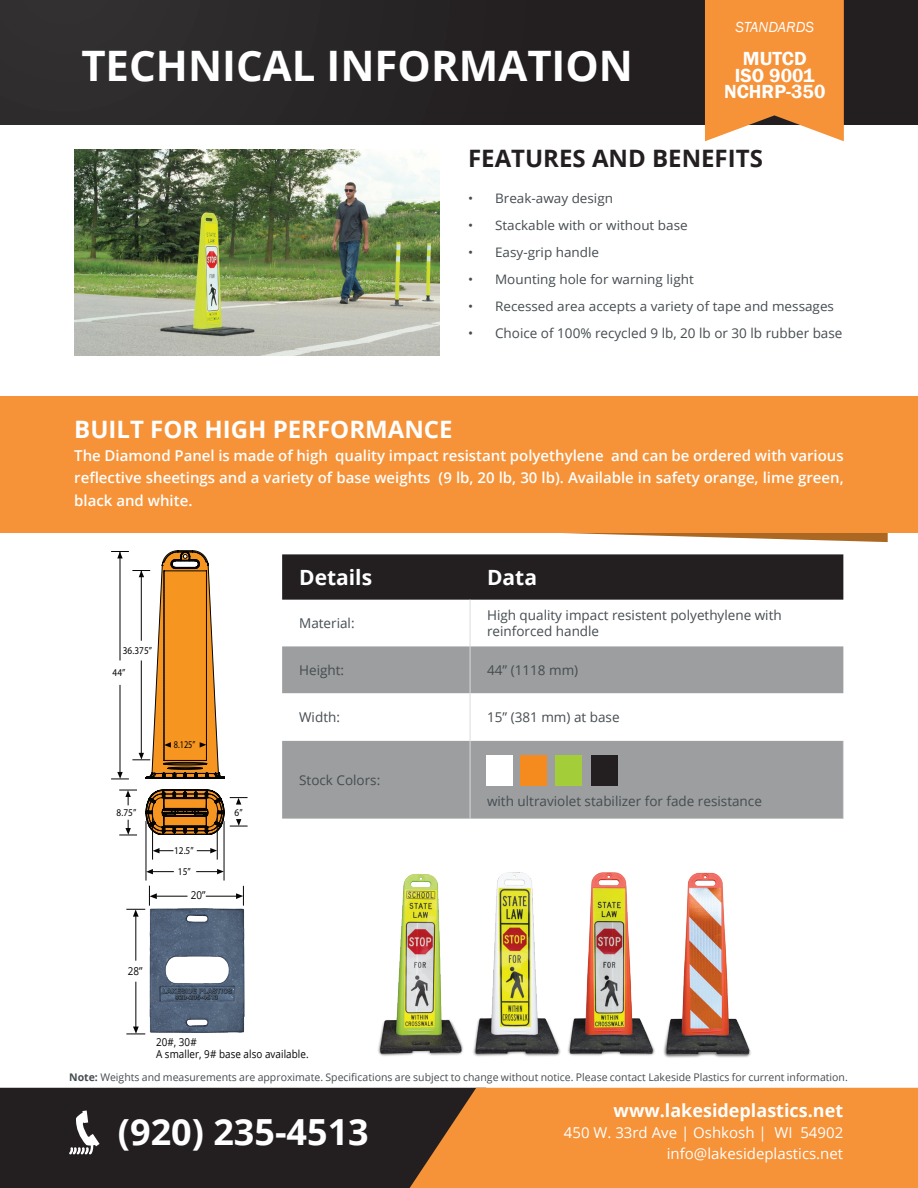
<style>
.page{position:relative;width:918px;height:1188px;background:#fff}
.page>*{position:absolute;margin:0;border:0;box-sizing:border-box;transform-origin:0 0}
.Headline_1___1{font:700 42px "Open Sans";color:#fff}
.t1{font:700 36px "Open Sans";color:#fff}
.t2{font:700 24px "Open Sans";color:#fff}
.Headline_3{font:700 24px "Open Sans";color:#231f20}
.Intro_text{font:700 21px "Open Sans";color:#fff}
.t3{font:600 19.5px "Franklin Gothic";color:#fff}
.web_address{font:700 18px "Open Sans";color:#fff}
.t4{font:600 15px/22.5px "Open Sans";color:#fff}
.address{font:15px "Open Sans";color:#fff}
.t5{font:italic 15px "Franklin Gothic";color:#fff}
.t6{font:13.5px "Open Sans";color:#454c50}
.t7{font:13.05px "Open Sans";color:#454c50}
.t8{font:10.95px/11.9px "Open Sans";letter-spacing:.005em;color:#050504;scale:.9 1}
.t9{font:10.5px "Open Sans";color:#454c50}
.t10{font:10.35px/21px "Avant Garde";letter-spacing:.005em;color:#050504;text-align:center;scale:.9 1}
.t11{font:10.35px "Avant Garde";letter-spacing:.005em;color:#050504;scale:.8 1}
.s1{font-weight:700}
</style>
<div class="page">
<div style="left:0;top:1088px;width:410px;height:100px;background:#231f20"></div>
<div style="left:410px;top:1088px;width:508px;height:100px;background:#f69238"></div>
<div style="left:282px;top:554px;width:561px;height:46px;background:#231f20"></div>
<div style="left:282px;top:646px;width:561px;height:47px;background:#9c9e9f"></div>
<div style="left:282px;top:741px;width:561px;height:78px;background:#9c9e9f"></div>
<hr style="left:470px;top:600px;width:1px;height:46px;background:#d8dce0">
<hr style="left:470px;top:646px;width:1px;height:47px;background:#d8dce0">
<hr style="left:470px;top:693px;width:1px;height:48px;background:#d8dce0">
<hr style="left:470px;top:741px;width:1px;height:78px;background:#d8dce0">
<hr style="left:843px;top:741px;width:1px;height:78px;background:#d8dce0">
<div style="left:0;top:0;width:918px;height:125px;background:#272425"></div>
<svg style="left:705px;top:0;width:139px;height:141px;background:#f39847"></svg>
<img style="left:74px;top:149px;width:366px;height:206px">
<svg style="left:69px;top:1111px;width:31px;height:44px"></svg>
<div style="left:486px;top:755px;width:26px;height:31px;background:#fff"></div>
<div style="left:521px;top:755px;width:26px;height:31px;background:#f58b1f"></div>
<div style="left:556px;top:755px;width:26px;height:31px;background:#a3cd39"></div>
<svg style="left:553px;top:532px;width:335px;height:10px"></svg>
<div style="left:0;top:396px;width:918px;height:136px;background:#f69238"></div>
<svg style="left:119px;top:820px;width:18px;height:16px"></svg>
<svg style="left:111px;top:550px;width:114px;height:230px"></svg>
<svg style="left:119px;top:790px;width:18px;height:15px"></svg>
<svg style="left:146px;top:790px;width:102px;height:45px"></svg>
<hr style="left:217px;top:813px;width:1px;height:47px;background:#050504">
<svg style="left:197px;top:848px;width:20px;height:5px"></svg>
<hr style="left:152px;top:812px;width:1px;height:48px;background:#050504">
<svg style="left:153px;top:848px;width:20px;height:5px"></svg>
<hr style="left:224px;top:821px;width:1px;height:60px;background:#050504">
<svg style="left:196px;top:869px;width:28px;height:5px"></svg>
<hr style="left:146px;top:821px;width:1px;height:60px;background:#050504">
<svg style="left:146px;top:869px;width:28px;height:5px"></svg>
<img style="left:150px;top:909px;width:94px;height:124px">
<img style="left:378px;top:872px;width:373px;height:186px">
<hr style="left:136px;top:982px;width:1px;height:45px;background:#050504">
<svg style="left:126px;top:1027px;width:19px;height:8px"></svg>
<hr style="left:135px;top:916px;width:1px;height:45px;background:#050504">
<hr style="left:206px;top:896px;width:31px;height:1px;background:#050504">
<svg style="left:236px;top:886px;width:8px;height:20px"></svg>
<hr style="left:156px;top:896px;width:32px;height:1px;background:#050504">
<svg style="left:126px;top:886px;width:31px;height:31px"></svg>
<div style="left:591px;top:755px;width:26px;height:31px;background:#231f20"></div>
<p class="Headline_1___1" style="left:81px;top:36px;width:553px">TECHNICAL INFORMATION</p>
<p class="t5" style="left:736px;top:18px;width:80px">STANDARDS</p>
<p class="t3" style="left:743px;top:47px;width:65px">MUTCD</p>
<p class="t3" style="left:735px;top:63px;width:81px">ISO 9001</p>
<p class="t3" style="left:724px;top:80px;width:103px">NCHRP-350</p>
<p class="Headline_3" style="left:468px;top:141px;width:296px">FEATURES AND BENEFITS</p>
<p class="t7" style="left:468px;top:189px;width:146px">• Break-away design</p>
<p class="t7" style="left:468px;top:216px;width:221px">• Stackable with or without base</p>
<p class="t7" style="left:468px;top:243px;width:133px">• Easy-grip handle</p>
<p class="t7" style="left:468px;top:270px;width:227px">• Mounting hole for warning light</p>
<p class="t7" style="left:468px;top:297px;width:367px">• Recessed area accepts a variety of tape and messages</p>
<p class="t6" style="left:468px;top:323px;width:376px">• Choice of 100% recycled 9 lb, 20 lb or 30 lb rubber base</p>
<p class="t2" style="left:74px;top:412px;width:380px">BUILT FOR HIGH PERFORMANCE</p>
<p class="t4" style="left:74px;top:443px;width:771px">The Diamond Panel is made of high quality impact resistant polyethylene and can be ordered with various</p>
<p class="t4" style="left:74px;top:466px;width:771px">reflective sheetings and a variety of base weights (9 lb, 20 lb, 30 lb). Available in safety orange, lime green, black and white.</p>
<p class="t10" style="left:113px;top:640px;width:45px;line-height:21.9px;text-align:left;text-indent:10px">36.375”<br>44”</p>
<p class="t11" style="left:174px;top:739px;width:29px">8.125”</p>
<p class="t10" style="left:117px;top:802px;width:23px">8.75”</p>
<p class="t10" style="left:235px;top:802px;width:11px">6”</p>
<p class="t10" style="left:174px;top:839px;width:23px">12.5”<br>15”</p>
<p class="t8" style="left:128px;top:965px;width:18px">28”</p>
<p class="t8" style="left:191px;top:889px;width:18px">20”</p>
<p class="Intro_text" style="left:299px;top:563px;width:74px">Details</p>
<p class="Intro_text" style="left:487px;top:563px;width:52px">Data</p>
<p class="t6" style="left:299px;top:614px;width:57px">Material:</p>
<p class="t6" style="left:487px;top:606px;width:296px">High quality impact resistent polyethylene with</p>
<p class="t6" style="left:487px;top:622px;width:114px">reinforced handle</p>
<p class="t6" style="left:299px;top:661px;width:46px">Height:</p>
<p class="t6" style="left:487px;top:661px;width:93px">44” (1118 mm)</p>
<p class="t6" style="left:299px;top:708px;width:42px">Width:</p>
<p class="t6" style="left:487px;top:708px;width:134px">15” (381 mm) at base</p>
<p class="t6" style="left:299px;top:771px;width:83px">Stock Colors:</p>
<p class="t6" style="left:487px;top:792px;width:276px">with ultraviolet stabilizer for fade resistance</p>
<p class="t8" style="left:156px;top:1036px;width:171px">20#, 30#<br>A smaller, 9# base also available.</p>
<p class="t9" style="left:69px;top:1070px;width:780px"><span class="s1">Note:</span> Weights and measurements are approximate. Specifications are subject to change without notice. Please contact Lakeside Plastics for current information.</p>
<p class="t1" style="left:118px;top:1107px;width:252px">(920) 235-4513</p>
<p class="web_address" style="left:614px;top:1098px;width:231px">www.lakesideplastics.net</p>
<p class="address" style="left:564px;top:1122px;width:281px">450 W. 33rd Ave | Oshkosh | WI 54902</p>
<p class="address" style="left:667px;top:1143px;width:178px">info@lakesideplastics.net</p>
</div>
